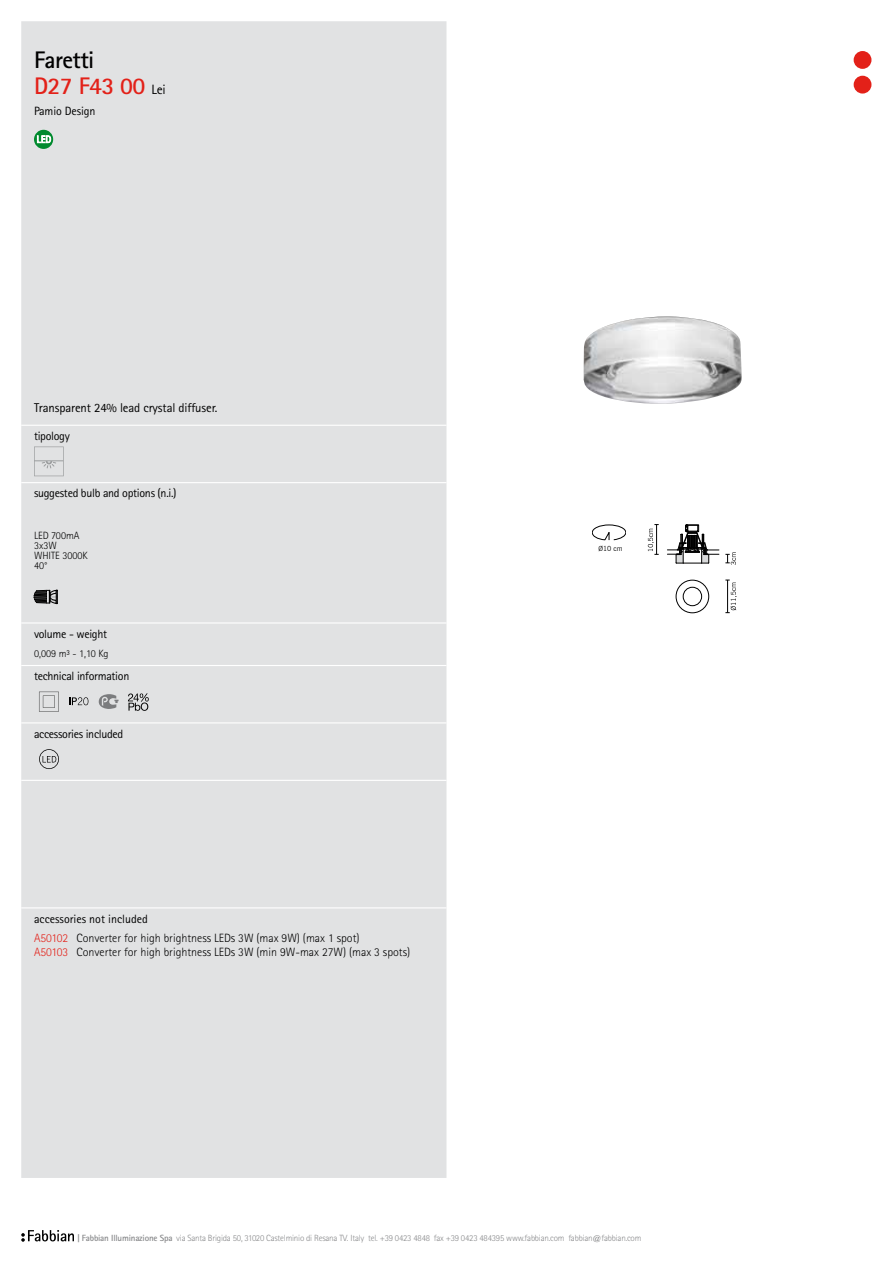
<style>
.page{position:relative;width:893px;height:1263px;background:#fff}
.page>*{position:absolute;margin:0;border:0;box-sizing:border-box;transform-origin:0 0}
.t1{font:700 24px/25.2px "Rotis Sans Serif Std";letter-spacing:-.025em;color:#e32119}
.t2{font:12.75px "Rotis Sans Serif Std";letter-spacing:-.01em;color:#000}
.t3{font:300 12px/20px "Rotis Sans Serif Std";color:#000}
.t4{font:12px "Rotis Sans Serif Std";letter-spacing:-.025em;color:#000}
.t5{font:300 10.5px/10.2px "Rotis Sans Serif Std";color:#000}
.t6{font:300 9px "Rotis Sans Serif Std";letter-spacing:-.02em;color:#87888a}
.t7{font:7.05px "News Gothic BT";color:#000}
.s1{color:#000}
.s2{font-weight:400;font-size:13.5px;color:#000}
.s3{font-weight:400}
.s4{color:#e32119}
.s5{font-weight:700}
</style>
<div class="page">
<div style="left:21px;top:21px;width:425px;height:1157px;background:#e1e2e3"></div>
<hr style="left:21px;top:425px;width:425px;height:1px;background:#fff">
<hr style="left:21px;top:482px;width:425px;height:1px;background:#fff">
<hr style="left:21px;top:622px;width:425px;height:1px;background:#fff">
<hr style="left:21px;top:665px;width:425px;height:1px;background:#fff">
<hr style="left:21px;top:722px;width:425px;height:1px;background:#fff">
<hr style="left:21px;top:780px;width:425px;height:1px;background:#fff">
<hr style="left:21px;top:907px;width:425px;height:1px;background:#fff">
<svg style="left:34px;top:130px;width:19px;height:19px"></svg>
<svg style="left:37px;top:135px;width:14px;height:8px"></svg>
<svg style="left:34px;top:446px;width:30px;height:30px"></svg>
<svg style="left:34px;top:590px;width:23px;height:14px"></svg>
<svg style="left:39px;top:692px;width:20px;height:19px"></svg>
<svg style="left:69px;top:697px;width:19px;height:8px"></svg>
<svg style="left:99px;top:694px;width:20px;height:15px"></svg>
<svg style="left:128px;top:693px;width:21px;height:18px"></svg>
<svg style="left:39px;top:749px;width:20px;height:20px"></svg>
<div style="left:683px;top:587px;width:19px;height:19px;border:1px solid #000;border-radius:50%"></div>
<div style="left:676px;top:580px;width:33px;height:33px;border:1px solid #000;border-radius:50%"></div>
<svg style="left:676px;top:524px;width:33px;height:40px"></svg>
<svg style="left:592px;top:525px;width:34px;height:15px"></svg>
<svg style="left:725px;top:552px;width:12px;height:61px"></svg>
<svg style="left:648px;top:524px;width:11px;height:31px"></svg>
<img style="left:583px;top:316px;width:159px;height:88px">
<svg style="left:21px;top:1230px;width:53px;height:12px"></svg>
<div style="left:854px;top:51px;width:17px;height:18px;background:#e32119;border-radius:50%"></div>
<div style="left:854px;top:76px;width:17px;height:18px;background:#e32119;border-radius:50%"></div>
<h1 class="t1" style="left:34px;top:47px;width:133px"><span class="s1">Faretti<br></span>D27 F43 00 <span class="s2">Lei</span></h1>
<p class="t4" style="left:34px;top:104px;width:63px">Pamio Design</p>
<p class="t2" style="left:34px;top:401px;width:185px">Transparent 24% lead crystal diffuser.</p>
<p class="t4" style="left:34px;top:429px;width:37px">tipology</p>
<p class="t4" style="left:34px;top:486px;width:144px">suggested bulb and options (n.i.)</p>
<p class="t5" style="left:34px;top:530px;width:55px">LED 700mA<br>3x3W<br>WHITE 3000K<br>40°</p>
<p class="t4" style="left:34px;top:626px;width:75px">volume - weight</p>
<p class="t5" style="left:34px;top:648px;width:76px">0,009 m³ - 1,10 Kg</p>
<p class="t4" style="left:34px;top:669px;width:97px">technical information</p>
<p class="t4" style="left:34px;top:726px;width:91px">accessories included</p>
<p class="t3" style="left:34px;top:908px;width:327px"><span class="s3">accessories not included<br></span><span class="s4">A50102</span> Converter for high brightness LEDs 3W (max 9W) (max 1 spot)</p>
<p class="t3" style="left:34px;top:942px;width:378px"><span class="s4">A50103</span> Converter for high brightness LEDs 3W (min 9W-max 27W) (max 3 spots)</p>
<p class="t7" style="left:599px;top:544px;width:26px">Ø10 cm</p>
<p class="t6" style="left:77px;top:1233px;width:565px"><span class="s5">| Fabbian Illuminazione Spa</span> via Santa Brigida 50, 31020 Castelminio di Resana TV. Italy tel. +39 0423 4848 fax +39 0423 484395 www.fabbian.com fabbian@fabbian.com</p>
</div>
